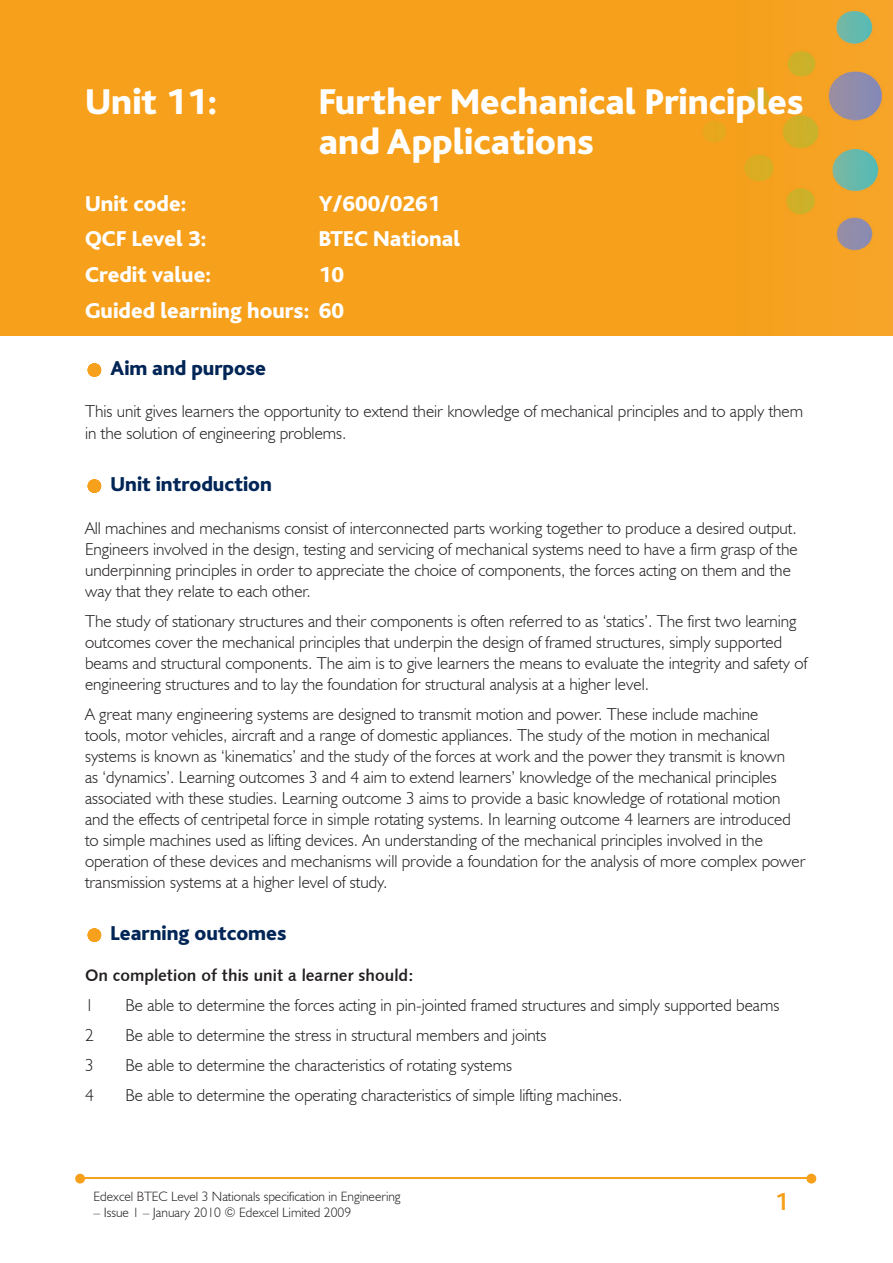
<style>
.page{position:relative;width:893px;height:1263px;background:#fff}
.page>*{position:absolute;margin:0;border:0;box-sizing:border-box;transform-origin:0 0}
.t1{font:800 37.5px/40.5px "Bliss";color:#fff}
.t2{font:700 25.5px "Bliss";color:#f6a01b}
.t3{font:800 22.5px/35.7px "Bliss";color:#fff;text-align:right}
.t4{font:800 21px "Bliss";color:#002556}
.t5{font:300 17.25px/21px "Humanist 521 BT";color:#231f20}
.t6{font:16.5px "Humanist 531 BT Bold A";color:#231f20}
.t7{font:300 13.5px "Humanist 521 BT";color:#231f20}
</style>
<div class="page">
<img style="left:0;top:0;width:893px;height:336px">
<hr style="left:83px;top:1178px;width:727px;height:1px;background:#f6a01b">
<svg style="left:806px;top:1174px;width:10px;height:9px"></svg>
<svg style="left:75px;top:1174px;width:10px;height:9px"></svg>
<svg style="left:88px;top:363px;width:13px;height:14px"></svg>
<svg style="left:88px;top:479px;width:13px;height:14px"></svg>
<svg style="left:88px;top:928px;width:13px;height:14px"></svg>
<h1 class="t1" style="left:85px;top:82px;width:134px">Unit 11:</h1>
<h1 class="t1" style="left:319px;top:82px;width:486px">Further Mechanical Principles and Applications</h1>
<h3 class="t3" style="left:85px;top:186px;width:103px">Unit code:</h3>
<h3 class="t3" style="left:319px;top:186px;width:123px">Y/600/0261</h3>
<h3 class="t3" style="left:85px;top:222px;width:123px">QCF Level 3:</h3>
<h3 class="t3" style="left:319px;top:222px;width:143px">BTEC National</h3>
<h3 class="t3" style="left:85px;top:258px;width:128px">Credit value:</h3>
<h3 class="t3" style="left:85px;top:258px;width:261px">10<br>Guided learning hours: 60</h3>
<p class="t4" style="left:111px;top:357px;width:157px">Aim and purpose</p>
<p class="t5" style="left:85px;top:401px;width:720px">This unit gives learners the opportunity to extend their knowledge of mechanical principles and to apply them in the solution of engineering problems.</p>
<p class="t4" style="left:111px;top:473px;width:163px">Unit introduction</p>
<p class="t5" style="left:85px;top:517px;width:714px">All machines and mechanisms consist of interconnected parts working together to produce a desired output.<br>Engineers involved in the design, testing and servicing of mechanical systems need to have a firm grasp of the underpinning principles in order to appreciate the choice of components, the forces acting on them and the way that they relate to each other.</p>
<p class="t5" style="left:85px;top:610px;width:724px">The study of stationary structures and their components is often referred to as ‘statics’. The first two learning outcomes cover the mechanical principles that underpin the design of framed structures, simply supported beams and structural components. The aim is to give learners the means to evaluate the integrity and safety of engineering structures and to lay the foundation for structural analysis at a higher level.</p>
<p class="t5" style="left:85px;top:703px;width:722px">A great many engineering systems are designed to transmit motion and power. These include machine<br>tools, motor vehicles, aircraft and a range of domestic appliances. The study of the motion in mechanical systems is known as ‘kinematics’ and the study of the forces at work and the power they transmit is known<br>as ‘dynamics’. Learning outcomes 3 and 4 aim to extend learners’ knowledge of the mechanical principles associated with these studies. Learning outcome 3 aims to provide a basic knowledge of rotational motion and the effects of centripetal force in simple rotating systems. In learning outcome 4 learners are introduced to simple machines used as lifting devices. An understanding of the mechanical principles involved in the operation of these devices and mechanisms will provide a foundation for the analysis of more complex power transmission systems at a higher level of study.</p>
<p class="t4" style="left:111px;top:922px;width:177px">Learning outcomes</p>
<p class="t6" style="left:85px;top:965px;width:330px">On completion of this unit a learner should:</p>
<p class="t5" style="left:85px;top:994px;width:10px">1</p>
<p class="t5" style="left:125px;top:994px;width:655px">Be able to determine the forces acting in pin-jointed framed structures and simply supported beams</p>
<p class="t5" style="left:85px;top:1024px;width:10px">2</p>
<p class="t5" style="left:125px;top:1024px;width:422px">Be able to determine the stress in structural members and joints</p>
<p class="t5" style="left:85px;top:1054px;width:10px">3</p>
<p class="t5" style="left:125px;top:1054px;width:388px">Be able to determine the characteristics of rotating systems</p>
<p class="t5" style="left:85px;top:1084px;width:10px">4</p>
<p class="t5" style="left:125px;top:1084px;width:498px">Be able to determine the operating characteristics of simple lifting machines.</p>
<p class="t7" style="left:94px;top:1188px;width:309px">Edexcel BTEC Level 3 Nationals specification in Engineering</p>
<p class="t7" style="left:94px;top:1204px;width:259px">– Issue 1 – January 2010 © Edexcel Limited 2009</p>
<h2 class="t2" style="left:775px;top:1189px;width:15px">1</h2>
</div>
